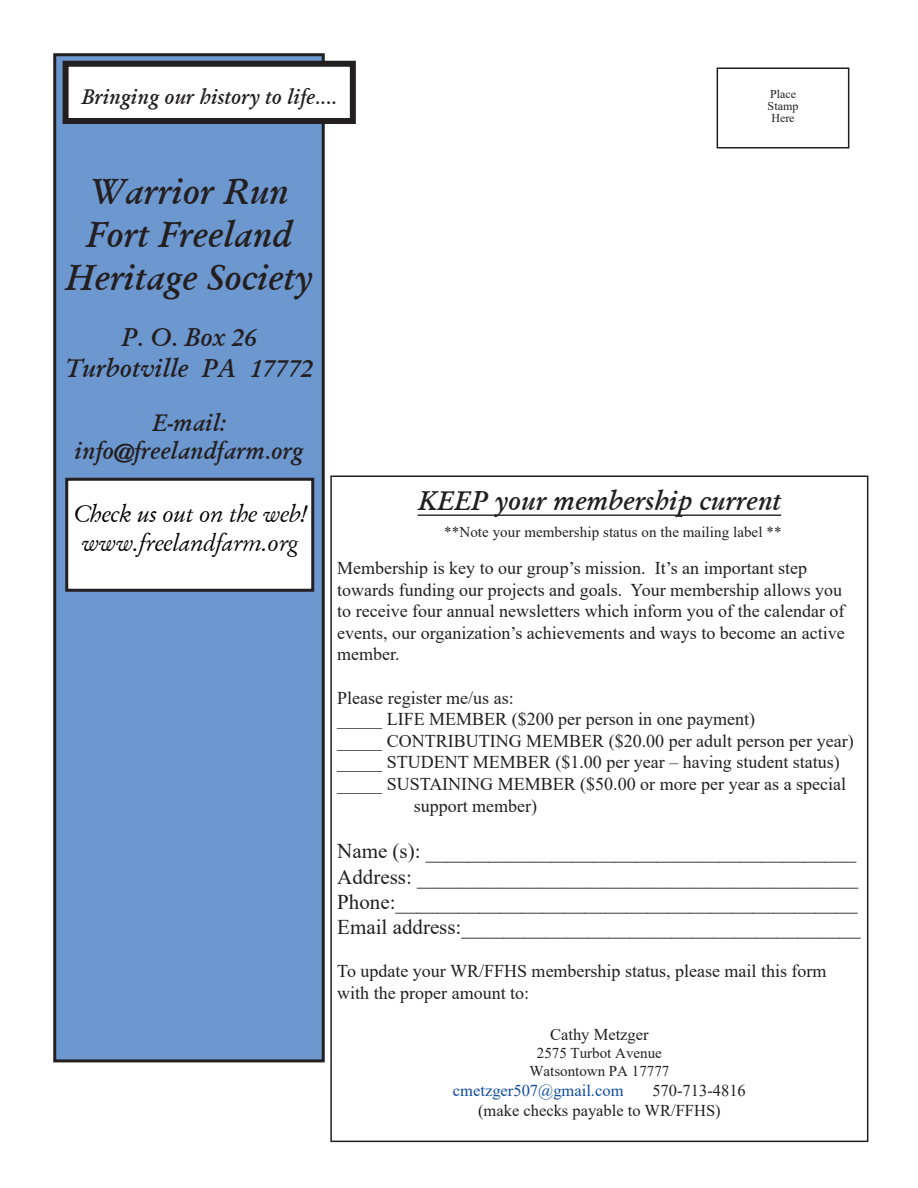
<style>
.page{position:relative;width:918px;height:1188px;background:#fff}
.page>*{position:absolute;margin:0;border:0;box-sizing:border-box;transform-origin:0 0}
.t1{font:italic 700 36px "Garamond";color:#231f20}
.Heading{font:italic 700 27px "Garamond";color:#231f20}
.t2{font:italic 700 25.5px "Garamond";color:#231f20}
.t3{font:italic 24px "Garamond";color:#000}
.t4{font:italic 700 24px/28.8px "Garamond";color:#231f20;text-align:center}
.Default{font:21px "Times New Roman";color:#231f20}
.Heading-2{font:italic 700 21px "Garamond";color:#231f20}
.Default-2{font:18px/21.6px "Times New Roman";color:#231f20}
.t5{font:16.5px "Times New Roman";color:#231f20}
.t6{font:16.5px "Times New Roman";color:#0e4ca1}
.Body_Text{font:15px "Times New Roman";letter-spacing:.005em;color:#231f20}
.t7{font:12px "Times New Roman";color:#231f20}
</style>
<div class="page">
<div style="left:55px;top:55px;width:268px;height:1006px;background:#6d97cf"></div>
<div style="left:53px;top:53px;width:272px;height:1009px;border:3px solid #231f20"></div>
<div style="left:67px;top:479px;width:246px;height:111px;background:#fff"></div>
<div style="left:65px;top:478px;width:249px;height:114px;border:3px solid #231f20"></div>
<hr style="left:418px;top:515px;width:70px;height:1px;background:#231f20">
<hr style="left:488px;top:515px;width:293px;height:1px;background:#231f20">
<div style="left:330px;top:475px;width:538px;height:667px;border:2px solid #231f20"></div>
<div style="left:717px;top:67px;width:132px;height:81px;border:2px solid #231f20"></div>
<div style="left:66px;top:64px;width:287px;height:57px;background:#fff"></div>
<div style="left:63px;top:61px;width:293px;height:63px;border:6px solid #231f20"></div>
<p class="Heading-2" style="left:81px;top:83px;width:257px">Bringing our history to life....</p>
<p class="t7" style="left:770px;top:85px;width:27px">Place</p>
<p class="t7" style="left:768px;top:97px;width:32px">Stamp</p>
<p class="t7" style="left:771px;top:109px;width:25px">Here</p>
<p class="t1" style="left:89px;top:167px;width:201px">Warrior Run</p>
<p class="t1" style="left:86px;top:210px;width:208px">Fort Freeland</p>
<p class="t1" style="left:65px;top:253px;width:249px">Heritage Society</p>
<p class="t2" style="left:121px;top:320px;width:137px">P. O. Box 26</p>
<p class="t2" style="left:65px;top:350px;width:250px">Turbotville PA 17772</p>
<p class="t4" style="left:75px;top:407px;width:230px">E-mail: info@freelandfarm.org</p>
<p class="t3" style="left:73px;top:498px;width:234px">Check us out on the web!</p>
<p class="t3" style="left:81px;top:527px;width:218px">www.freelandfarm.org</p>
<p class="Heading" style="left:418px;top:482px;width:365px">KEEP your membership current</p>
<p class="Body_Text" style="left:444px;top:521px;width:339px">**Note your membership status on the mailing label **</p>
<p class="Default-2" style="left:337px;top:557px;width:509px">Membership is key to our group’s mission. It’s an important step towards funding our projects and goals. Your membership allows you to receive four annual newsletters which inform you of the calendar of events, our organization’s achievements and ways to become an active member.</p>
<p class="Default-2" style="left:337px;top:686px;width:178px">Please register me/us as:</p>
<p class="Default-2" style="left:337px;top:708px;width:419px">_____ LIFE MEMBER ($200 per person in one payment)</p>
<p class="Default-2" style="left:337px;top:729px;width:518px">_____ CONTRIBUTING MEMBER ($20.00 per adult person per year)</p>
<p class="Default-2" style="left:337px;top:751px;width:504px">_____ STUDENT MEMBER ($1.00 per year – having student status)</p>
<p class="Default-2" style="left:337px;top:773px;width:510px">_____ SUSTAINING MEMBER ($50.00 or more per year as a special</p>
<p class="Default-2" style="left:414px;top:794px;width:125px">support member)</p>
<p class="Default" style="left:337px;top:837px;width:521px">Name (s): _________________________________________</p>
<p class="Default" style="left:337px;top:862px;width:522px">Address: __________________________________________</p>
<p class="Default" style="left:337px;top:887px;width:522px">Phone:____________________________________________</p>
<p class="Default" style="left:337px;top:912px;width:525px">Email address:______________________________________</p>
<p class="Default-2" style="left:337px;top:960px;width:491px">To update your WR/FFHS membership status, please mail this form with the proper amount to:</p>
<p class="t5" style="left:550px;top:1023px;width:100px">Cathy Metzger</p>
<p class="Body_Text" style="left:537px;top:1043px;width:126px">2575 Turbot Avenue</p>
<p class="Body_Text" style="left:529px;top:1061px;width:141px">Watsontown PA 17777</p>
<p class="t6" style="left:453px;top:1079px;width:172px">cmetzger507@gmail.com</p>
<p class="t5" style="left:652px;top:1079px;width:95px">570-713-4816</p>
<p class="t5" style="left:478px;top:1099px;width:244px">(make checks payable to WR/FFHS)</p>
</div>
